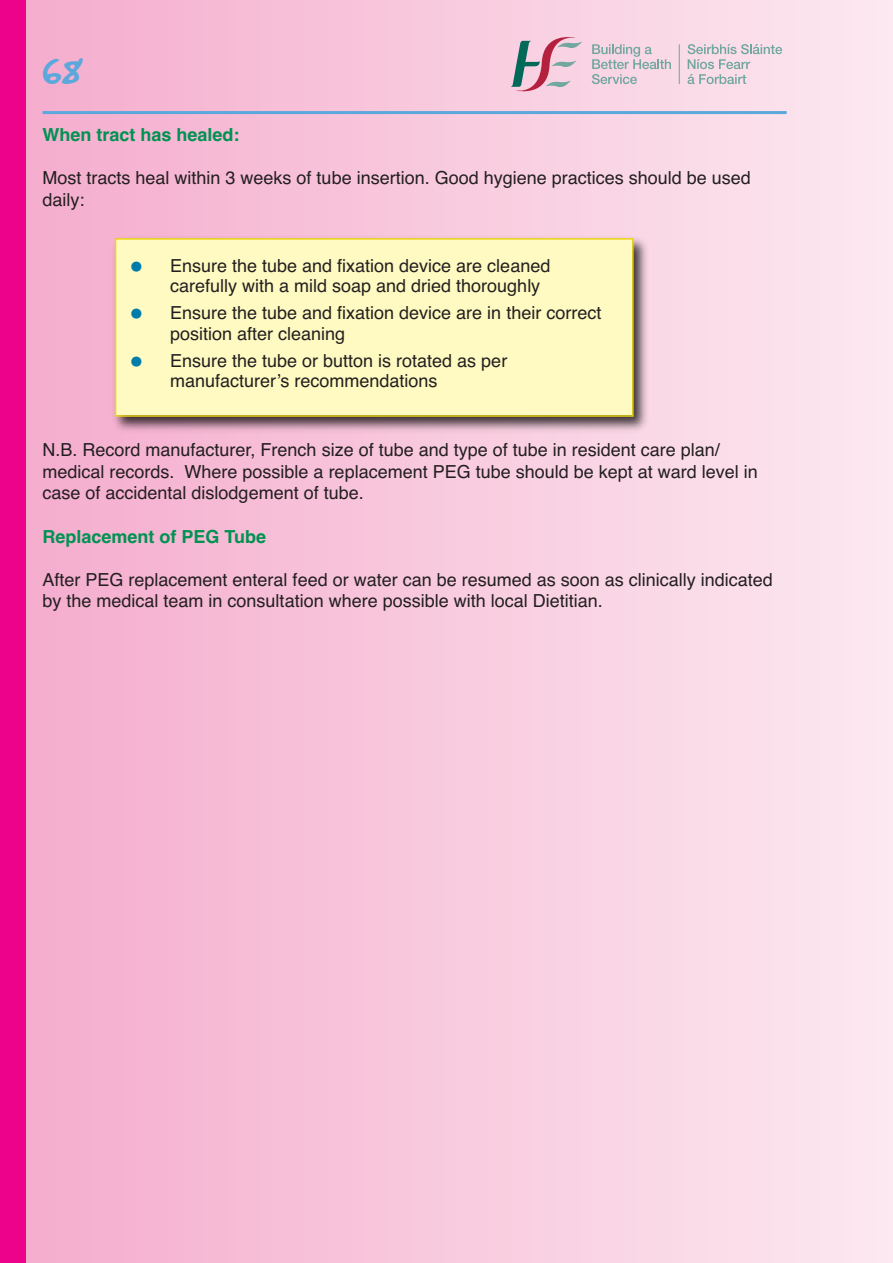
<style>
.page{position:relative;width:893px;height:1263px;background:#fff}
.page>*{position:absolute;margin:0;border:0;box-sizing:border-box;transform-origin:0 0}
.t1{font:49.5px "Good Dog Cool";color:#5ba8dc}
.t2{font:18px/21.6px "Helvetica";color:#231f20}
.t3{font:700 18px "Helvetica";color:#009252}
</style>
<div class="page">
<div style="left:26px;top:0;width:867px;height:1263px;background:linear-gradient(to right,#f5adcd,#fce9f0)"></div>
<div style="left:0;top:0;width:26px;height:1263px;background:#ed028c"></div>
<svg style="left:592px;top:44px;width:79px;height:40px;background:#dacbd5"></svg>
<svg style="left:688px;top:44px;width:94px;height:40px;background:#ddd1d9"></svg>
<hr style="left:679px;top:44px;width:1px;height:40px;background:#71a79f">
<svg style="left:511px;top:33px;width:71px;height:61px;background:#d0b1be"></svg>
<hr style="left:43px;top:111px;width:744px;height:3px;background:#5ba8dc">
<img style="left:108px;top:232px;width:545px;height:205px">
<div style="left:116px;top:240px;width:516px;height:175px;background:#fffac1"></div>
<div style="left:115px;top:238px;width:519px;height:179px;border:2px solid #ead515"></div>
<h1 class="t1" style="left:43px;top:43px;width:42px">68</h1>
<p class="t3" style="left:43px;top:124px;width:199px">When tract has healed:</p>
<p class="t2" style="left:43px;top:167px;width:710px">Most tracts heal within 3 weeks of tube insertion. Good hygiene practices should be used daily:</p>
<p class="t2" style="left:170px;top:255px;width:382px;line-height:20.7px">Ensure the tube and fixation device are cleaned carefully with a mild soap and dried thoroughly</p>
<p class="t2" style="left:170px;top:302px;width:433px;line-height:20.7px">Ensure the tube and fixation device are in their correct position after cleaning</p>
<p class="t2" style="left:170px;top:350px;width:339px;line-height:20.7px">Ensure the tube or button is rotated as per manufacturer’s recommendations</p>
<p class="t2" style="left:43px;top:439px;width:717px">N.B. Record manufacturer, French size of tube and type of tube in resident care plan/ medical records. Where possible a replacement PEG tube should be kept at ward level in case of accidental dislodgement of tube.</p>
<p class="t3" style="left:43px;top:526px;width:225px">Replacement of PEG Tube</p>
<p class="t2" style="left:43px;top:569px;width:732px">After PEG replacement enteral feed or water can be resumed as soon as clinically indicated by the medical team in consultation where possible with local Dietitian.</p>
</div>
